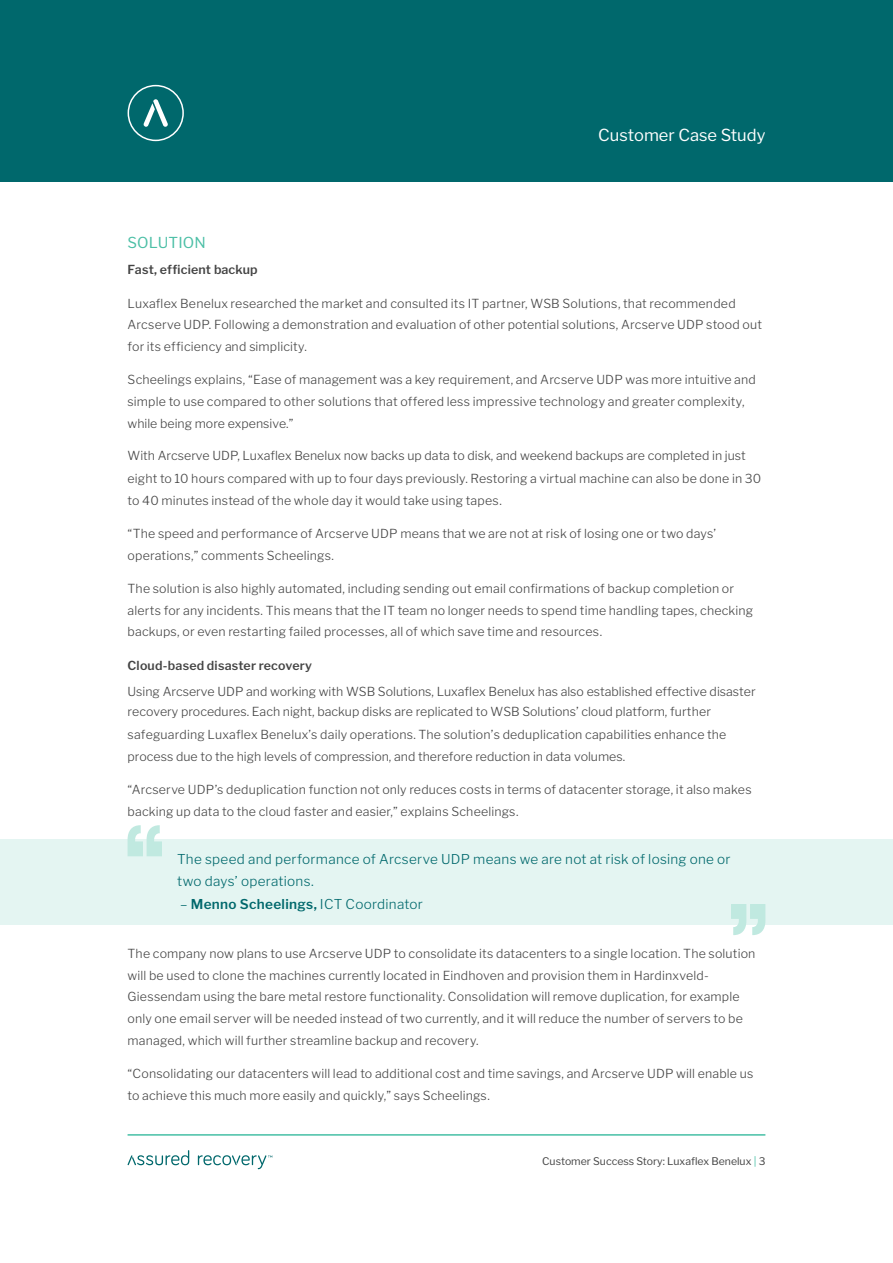
<style>
.page{position:relative;width:893px;height:1263px;background:#fff}
.page>*{position:absolute;margin:0;border:0;box-sizing:border-box;transform-origin:0 0}
.t1{font:16.5px "Libre Franklin";color:#fff}
.t2{font:15px "Libre Franklin";letter-spacing:.01em;color:#4cbfa6}
.t3{font:300 13.5px/22.5px "Libre Franklin";letter-spacing:.02em;color:#00686c}
.t4{font:600 13.5px "Libre Franklin";letter-spacing:.025em;color:#00686c}
.t5{font:300 12.3px/21.8px "Libre Franklin";letter-spacing:.015em;color:#444}
.t6{font:600 12.3px "Libre Franklin";letter-spacing:.015em;color:#444}
.t7{font:10.5px "Libre Franklin";color:#444}
.s1{font-weight:600}
.s2{font-weight:300}
.s3{color:#46bfa5}
</style>
<div class="page">
<div style="left:0;top:0;width:893px;height:182px;background:#00686c"></div>
<hr style="left:128px;top:1134px;width:637px;height:2px;background:#46bfa5">
<svg style="left:128px;top:1150px;width:61px;height:15px"></svg>
<svg style="left:198px;top:1155px;width:74px;height:14px"></svg>
<svg style="left:144px;top:99px;width:24px;height:28px"></svg>
<div style="left:128px;top:85px;width:56px;height:56px;border:2px solid #fff;border-radius:50%"></div>
<div style="left:0;top:840px;width:893px;height:85px;background:#e4f5f2"></div>
<svg style="left:128px;top:825px;width:34px;height:31px"></svg>
<svg style="left:731px;top:904px;width:34px;height:31px"></svg>
<h1 class="t1" style="left:598px;top:125px;width:169px">Customer Case Study</h1>
<p class="t2" style="left:128px;top:234px;width:80px">SOLUTION</p>
<p class="t6" style="left:128px;top:262px;width:132px">Fast, efficient backup</p>
<p class="t5" style="left:128px;top:292px;width:636px">Luxaflex Benelux researched the market and consulted its IT partner, WSB Solutions, that recommended<br>Arcserve UDP. Following a demonstration and evaluation of other potential solutions, Arcserve UDP stood out for its efficiency and simplicity.</p>
<p class="t5" style="left:128px;top:369px;width:630px">Scheelings explains, “Ease of management was a key requirement, and Arcserve UDP was more intuitive and simple to use compared to other solutions that offered less impressive technology and greater complexity, while being more expensive.”</p>
<p class="t5" style="left:128px;top:444px;width:635px;line-height:22.4px">With Arcserve UDP, Luxaflex Benelux now backs up data to disk, and weekend backups are completed in just eight to 10 hours compared with up to four days previously. Restoring a virtual machine can also be done in 30 to 40 minutes instead of the whole day it would take using tapes.</p>
<p class="t5" style="left:128px;top:522px;width:590px">“The speed and performance of Arcserve UDP means that we are not at risk of losing one or two days’ operations,” comments Scheelings.</p>
<p class="t5" style="left:128px;top:577px;width:627px">The solution is also highly automated, including sending out email confirmations of backup completion or alerts for any incidents. This means that the IT team no longer needs to spend time handling tapes, checking backups, or even restarting failed processes, all of which save time and resources.</p>
<p class="t5" style="left:128px;top:652px;width:629px;line-height:26px"><span class="s1">Cloud-based disaster recovery<br></span>Using Arcserve UDP and working with WSB Solutions, Luxaflex Benelux has also established effective disaster</p>
<p class="t5" style="left:128px;top:700px;width:600px;line-height:22.4px">recovery procedures. Each night, backup disks are replicated to WSB Solutions’ cloud platform, further safeguarding Luxaflex Benelux’s daily operations. The solution’s deduplication capabilities enhance the process due to the high levels of compression, and therefore reduction in data volumes.</p>
<p class="t5" style="left:128px;top:779px;width:625px">“Arcserve UDP’s deduplication function not only reduces costs in terms of datacenter storage, it also makes backing up data to the cloud faster and easier,” explains Scheelings.</p>
<p class="t3" style="left:177px;top:848px;width:555px">The speed and performance of Arcserve UDP means we are not at risk of losing one or two days’ operations.</p>
<p class="t4" style="left:180px;top:896px;width:244px"><span class="s2">–</span> Menno Scheelings, <span class="s2">ICT Coordinator</span></p>
<p class="t5" style="left:128px;top:942px;width:629px">The company now plans to use Arcserve UDP to consolidate its datacenters to a single location. The solution will be used to clone the machines currently located in Eindhoven and provision them in Hardinxveld-Giessendam using the bare metal restore functionality. Consolidation will remove duplication, for example only one email server will be needed instead of two currently, and it will reduce the number of servers to be managed, which will further streamline backup and recovery.</p>
<p class="t5" style="left:128px;top:1063px;width:627px">“Consolidating our datacenters will lead to additional cost and time savings, and Arcserve UDP will enable us to achieve this much more easily and quickly,” says Scheelings.</p>
<p class="t7" style="left:542px;top:1155px;width:225px">Customer Success Story: Luxaflex Benelux <span class="s3">|</span> 3</p>
</div>
